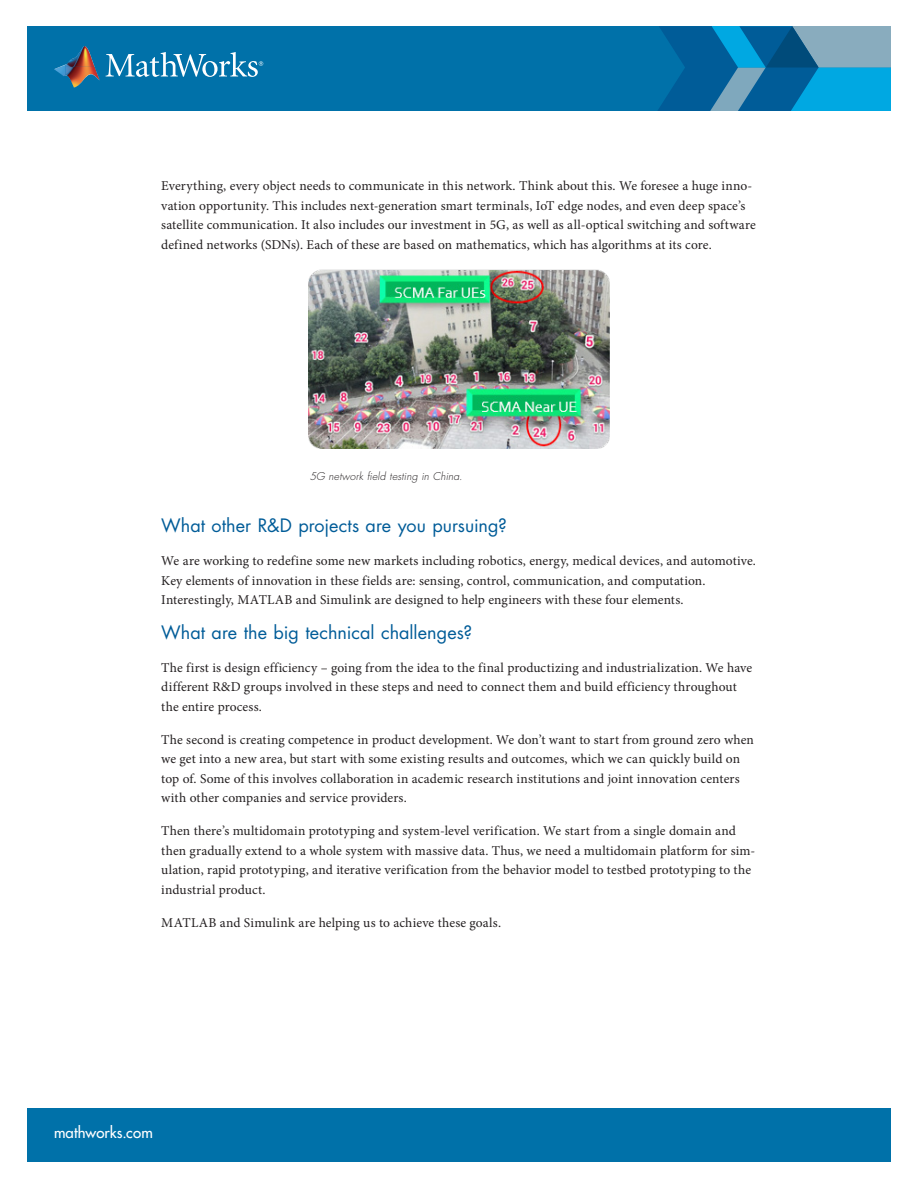
<style>
.page{position:relative;width:918px;height:1188px;background:#fff}
.page>*{position:absolute;margin:0;border:0;box-sizing:border-box;transform-origin:0 0}
.t1{font:18px "Futura Std";color:#005c98}
.t2{font:500 15px "Futura Std";letter-spacing:.01em;color:#fff}
.t3{font:13.5px/19.5px "Minion Pro";letter-spacing:.005em;color:#231f20}
.t4{font:italic 300 10.5px "Futura Std";letter-spacing:.01em;color:#231f20}
</style>
<div class="page">
<div style="left:27px;top:26px;width:864px;height:85px;background:#0071a9"></div>
<img style="left:65px;top:46px;width:30px;height:21px">
<svg style="left:54px;top:65px;width:11px;height:11px"></svg>
<img style="left:65px;top:67px;width:35px;height:21px">
<svg style="left:106px;top:52px;width:157px;height:25px"></svg>
<div style="left:27px;top:1108px;width:864px;height:54px;background:#0071a9"></div>
<svg style="left:658px;top:26px;width:233px;height:85px;background:#2082b2"></svg>
<img style="left:308px;top:270px;width:302px;height:178px">
<p class="t3" style="left:161px;top:176px;width:596px">Everything, every object needs to communicate in this network. Think about this. We foresee a huge inno&shy;vation opportunity. This includes next-generation smart terminals, IoT edge nodes, and even deep space’s satellite communication. It also includes our investment in 5G, as well as all-optical switching and software defined networks (SDNs). Each of these are based on mathematics, which has algorithms at its core.</p>
<p class="t4" style="left:310px;top:470px;width:154px">5G network field testing in China.</p>
<p class="t1" style="left:161px;top:514px;width:347px">What other R&amp;D projects are you pursuing?</p>
<p class="t3" style="left:161px;top:551px;width:596px">We are working to redefine some new markets including robotics, energy, medical devices, and automotive.<br>Key elements of innovation in these fields are: sensing, control, communication, and computation.<br>Interestingly, MATLAB and Simulink are designed to help engineers with these four elements.</p>
<p class="t1" style="left:161px;top:621px;width:313px">What are the big technical challenges?</p>
<p class="t3" style="left:161px;top:658px;width:592px">The first is design efficiency – going from the idea to the final productizing and industrialization. We have different R&amp;D groups involved in these steps and need to connect them and build efficiency throughout the entire process.</p>
<p class="t3" style="left:161px;top:730px;width:594px">The second is creating competence in product development. We don’t want to start from ground zero when we get into a new area, but start with some existing results and outcomes, which we can quickly build on top of. Some of this involves collaboration in academic research institutions and joint innovation centers with other companies and service providers.</p>
<p class="t3" style="left:161px;top:821px;width:596px">Then there’s multidomain prototyping and system-level verification. We start from a single domain and then gradually extend to a whole system with massive data. Thus, we need a multidomain platform for sim&shy;ulation, rapid prototyping, and iterative verification from the behavior model to testbed prototyping to the industrial product.</p>
<p class="t3" style="left:161px;top:913px;width:341px">MATLAB and Simulink are helping us to achieve these goals.</p>
<p class="t2" style="left:54px;top:1123px;width:100px">mathworks.com</p>
</div>
